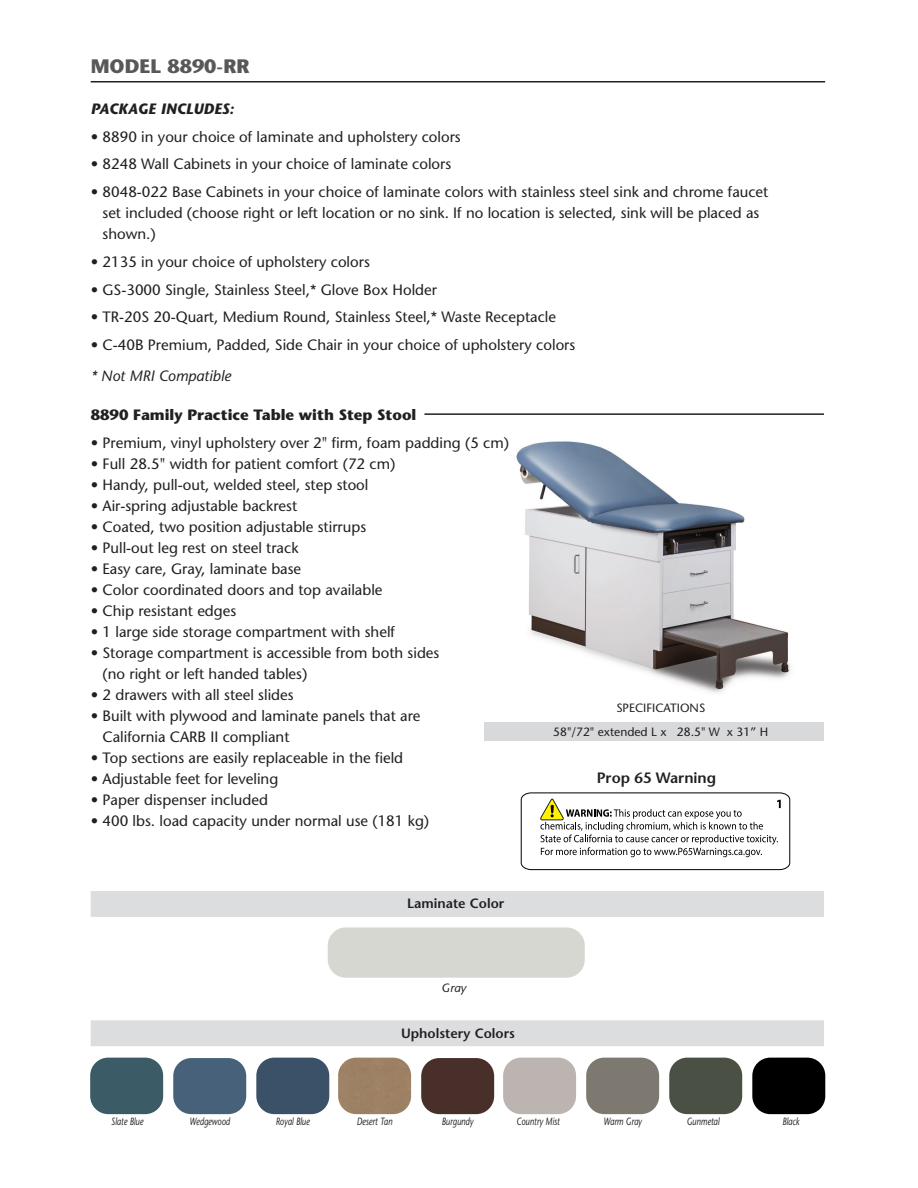
<style>
.page{position:relative;width:918px;height:1188px;background:#fff}
.page>*{position:absolute;margin:0;border:0;box-sizing:border-box;transform-origin:0 0}
.t1{font:700 19.5px "Stone Sans Std";color:#57585a}
.t2{font:600 17.1px "Myriad Pro";color:#000}
.t3{font:500 15px/21px "Stone Sans Std";color:#231f20}
.t4{font:700 15px "Stone Sans Std";color:#231f20}
.t5{font:italic 500 15px "Stone Sans Std";color:#231f20}
.t6{font:italic 700 15px "Stone Sans Std";color:#231f20}
.t7{font:600 15px "Stone Sans Std";color:#231f20}
.t8{font:600 13.5px "Stone Sans Std";color:#231f20}
.t9{font:500 12px "Stone Sans Std";color:#231f20}
.t10{font:italic 500 12px "Stone Sans Std";color:#231f20}
.t11{font:italic 500 10.5px "Stone Sans Std";color:#231f20;scale:.75 1}
</style>
<div class="page">
<img style="left:516px;top:441px;width:275px;height:252px">
<hr style="left:91px;top:81px;width:734px;height:1px;background:#231f20">
<hr style="left:424px;top:413px;width:400px;height:2px;background:#231f20">
<svg style="left:520px;top:792px;width:271px;height:78px"></svg>
<div style="left:91px;top:1020px;width:733px;height:26px;background:#dcdddf"></div>
<div style="left:173px;top:1058px;width:73px;height:56px;background:#466179;border-radius:18px"></div>
<div style="left:421px;top:1058px;width:73px;height:56px;background:#492f29;border-radius:18px"></div>
<div style="left:256px;top:1058px;width:73px;height:56px;background:#3a5167;border-radius:18px"></div>
<div style="left:503px;top:1058px;width:73px;height:56px;background:#bbb4b1;border-radius:18px"></div>
<div style="left:90px;top:1058px;width:73px;height:56px;background:#3b5b67;border-radius:18px"></div>
<img style="left:338px;top:1058px;width:73px;height:56px">
<div style="left:586px;top:1058px;width:73px;height:56px;background:#7d7970;border-radius:18px"></div>
<div style="left:669px;top:1058px;width:73px;height:56px;background:#4b5044;border-radius:18px"></div>
<div style="left:752px;top:1058px;width:73px;height:56px;background:#000;border-radius:18px"></div>
<div style="left:485px;top:722px;width:339px;height:19px;background:#d8d9db"></div>
<div style="left:328px;top:927px;width:257px;height:51px;background:#d7d7d2;border-radius:18px"></div>
<div style="left:91px;top:891px;width:733px;height:26px;background:#dcdddf"></div>
<p class="t1" style="left:91px;top:54px;width:160px">MODEL 8890-RR</p>
<p class="t6" style="left:91px;top:100px;width:145px">PACKAGE INCLUDES:</p>
<p class="t3" style="left:91px;top:126px;width:372px">• 8890 in your choice of laminate and upholstery colors</p>
<p class="t3" style="left:91px;top:154px;width:362px">• 8248 Wall Cabinets in your choice of laminate colors</p>
<p class="t3" style="left:103px;top:181px;width:667px;text-indent:-12px">• 8048-022 Base Cabinets in your choice of laminate colors with stainless steel sink and chrome faucet set included (choose right or left location or no sink. If no location is selected, sink will be placed as shown.)</p>
<p class="t3" style="left:91px;top:251px;width:281px">• 2135 in your choice of upholstery colors</p>
<p class="t3" style="left:91px;top:279px;width:348px">• GS-3000 Single, Stainless Steel,* Glove Box Holder</p>
<p class="t3" style="left:91px;top:307px;width:467px">• TR-20S 20-Quart, Medium Round, Stainless Steel,* Waste Receptacle</p>
<p class="t3" style="left:91px;top:334px;width:486px">• C-40B Premium, Padded, Side Chair in your choice of upholstery colors</p>
<p class="t5" style="left:91px;top:367px;width:142px">* Not MRI Compatible</p>
<p class="t4" style="left:91px;top:406px;width:327px">8890 Family Practice Table with Step Stool</p>
<p class="t3" style="left:91px;top:432px;width:420px">• Premium, vinyl upholstery over 2" firm, foam padding (5 cm)</p>
<p class="t3" style="left:91px;top:453px;width:306px">• Full 28.5" width for patient comfort (72 cm)</p>
<p class="t3" style="left:91px;top:474px;width:279px">• Handy, pull-out, welded steel, step stool</p>
<p class="t3" style="left:91px;top:495px;width:208px">• Air-spring adjustable backrest</p>
<p class="t3" style="left:91px;top:516px;width:277px">• Coated, two position adjustable stirrups</p>
<p class="t3" style="left:91px;top:537px;width:209px">• Pull-out leg rest on steel track</p>
<p class="t3" style="left:91px;top:558px;width:212px">• Easy care, Gray, laminate base</p>
<p class="t3" style="left:91px;top:579px;width:293px">• Color coordinated doors and top available</p>
<p class="t3" style="left:91px;top:600px;width:147px">• Chip resistant edges</p>
<p class="t3" style="left:91px;top:621px;width:306px">• 1 large side storage compartment with shelf</p>
<p class="t3" style="left:103px;top:642px;width:338px;text-indent:-12px">• Storage compartment is accessible from both sides (no right or left handed tables)</p>
<p class="t3" style="left:91px;top:684px;width:204px">• 2 drawers with all steel slides</p>
<p class="t3" style="left:103px;top:705px;width:320px;text-indent:-12px">• Built with plywood and laminate panels that are<br>California CARB II compliant</p>
<p class="t3" style="left:91px;top:747px;width:314px">• Top sections are easily replaceable in the field</p>
<p class="t3" style="left:91px;top:768px;width:189px">• Adjustable feet for leveling</p>
<p class="t3" style="left:91px;top:789px;width:179px">• Paper dispenser included</p>
<p class="t3" style="left:91px;top:810px;width:340px">• 400 lbs. load capacity under normal use (181 kg)</p>
<p class="t9" style="left:616px;top:700px;width:90px">SPECIFICATIONS</p>
<p class="t9" style="left:553px;top:724px;width:217px">58"/72" extended L x 28.5" W x 31” H</p>
<p class="t7" style="left:597px;top:769px;width:121px">Prop 65 Warning</p>
<p class="t2" style="left:288px;top:802px;width:170px">• Phlebotomy Products</p>
<p class="t8" style="left:407px;top:895px;width:99px">Laminate Color</p>
<p class="t10" style="left:442px;top:981px;width:26px">Gray</p>
<p class="t8" style="left:401px;top:1025px;width:115px">Upholstery Colors</p>
<p class="t11" style="left:111px;top:1115px;width:45px">Slate Blue</p>
<p class="t11" style="left:189px;top:1115px;width:56px">Wedgewood</p>
<p class="t11" style="left:276px;top:1115px;width:47px">Royal Blue</p>
<p class="t11" style="left:357px;top:1115px;width:49px">Desert Tan</p>
<p class="t11" style="left:442px;top:1115px;width:44px">Burgundy</p>
<p class="t11" style="left:517px;top:1115px;width:59px">Country Mist</p>
<p class="t11" style="left:603px;top:1115px;width:53px">Warm Gray</p>
<p class="t11" style="left:687px;top:1115px;width:45px">Gunmetal</p>
<p class="t11" style="left:782px;top:1115px;width:24px">Black</p>
</div>
